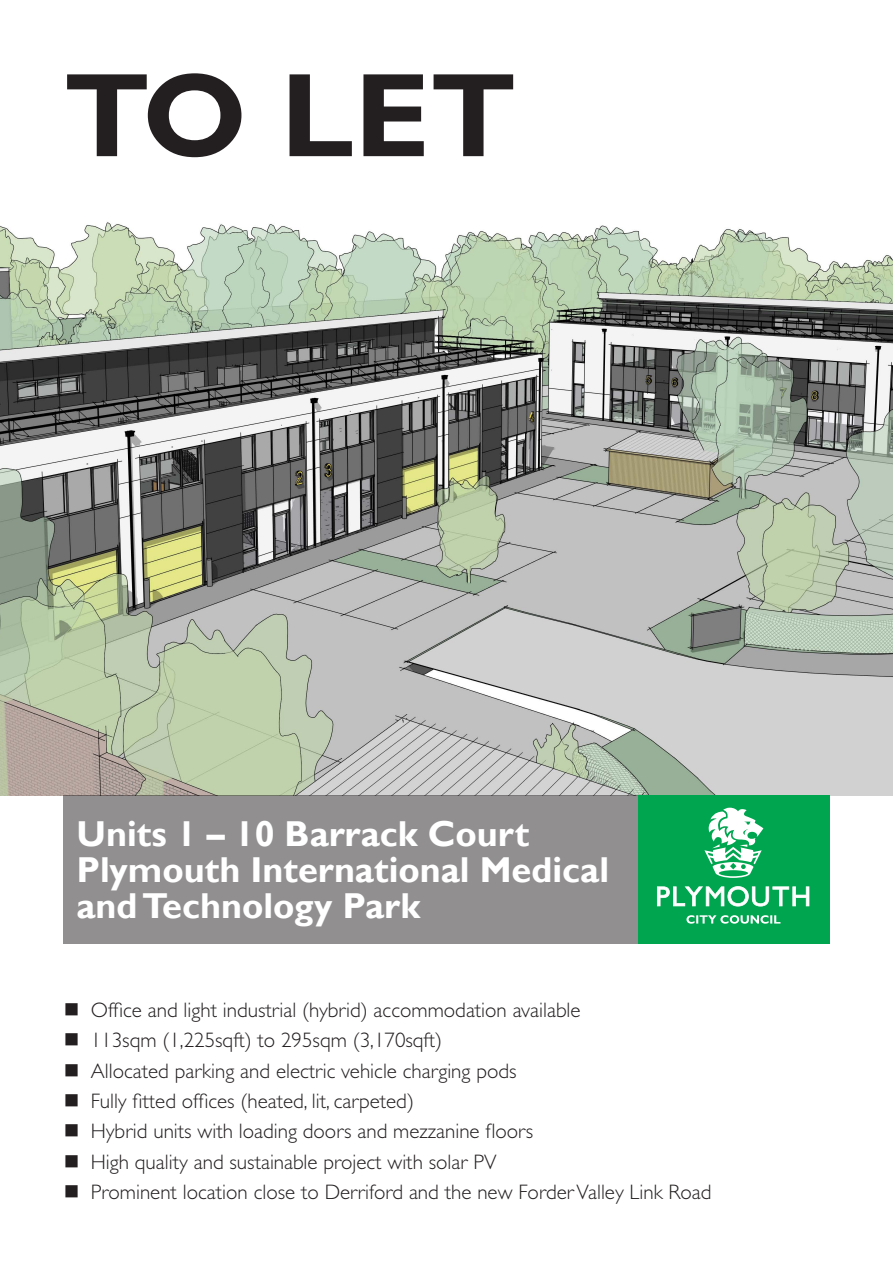
<style>
.page{position:relative;width:893px;height:1263px;background:#fff}
.page>*{position:absolute;margin:0;border:0;box-sizing:border-box;transform-origin:0 0}
.t1{font:700 119.85px "Gill Sans";color:#231f20}
.t2{font:700 36px/36px "Gill Sans";color:#fff}
.t3{font:300 21px "Gill Sans Std";color:#231f20}
</style>
<div class="page">
<img style="left:0;top:222px;width:893px;height:573px">
<div style="left:64px;top:795px;width:574px;height:149px;background:#918f8f"></div>
<div style="left:638px;top:795px;width:191px;height:149px;background:#00a54f"></div>
<svg style="left:657px;top:886px;width:152px;height:20px"></svg>
<svg style="left:686px;top:915px;width:94px;height:9px"></svg>
<svg style="left:704px;top:808px;width:59px;height:70px"></svg>
<p class="t1" style="left:64px;top:44px;width:454px">TO LET</p>
<h2 class="t2" style="left:77px;top:817px;width:534px">Units 1 – 10 Barrack Court<br>Plymouth International Medical and Technology Park</h2>
<p class="t3" style="left:91px;top:998px;width:491px">Office and light industrial (hybrid) accommodation available</p>
<p class="t3" style="left:91px;top:1028px;width:353px">113sqm (1,225sqft) to 295sqm (3,170sqft)</p>
<p class="t3" style="left:91px;top:1059px;width:427px">Allocated parking and electric vehicle charging pods</p>
<p class="t3" style="left:91px;top:1089px;width:325px">Fully fitted offices (heated, lit, carpeted)</p>
<p class="t3" style="left:91px;top:1119px;width:444px">Hybrid units with loading doors and mezzanine floors</p>
<p class="t3" style="left:91px;top:1150px;width:407px">High quality and sustainable project with solar PV</p>
<p class="t3" style="left:91px;top:1180px;width:622px">Prominent location close to Derriford and the new Forder Valley Link Road</p>
</div>
